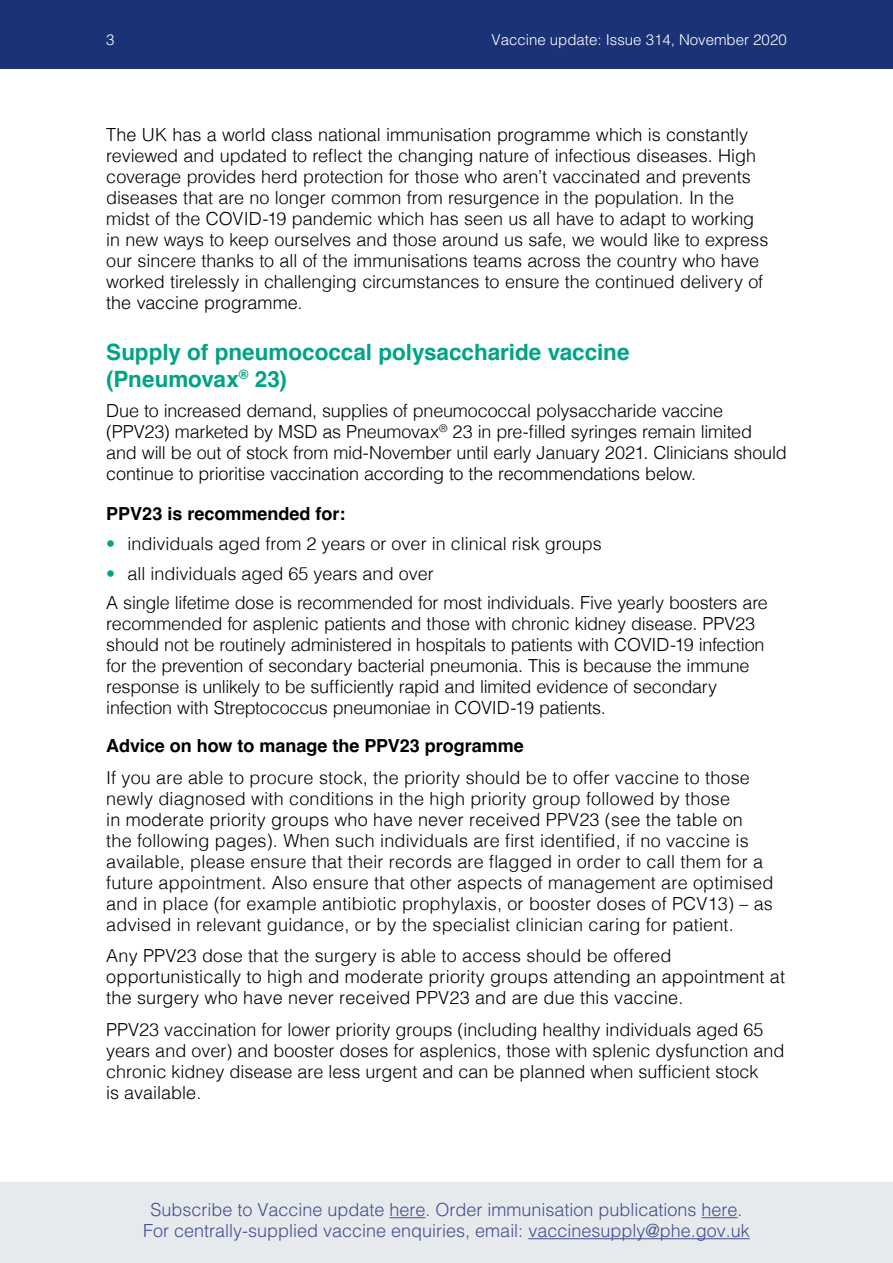
<style>
.page{position:relative;width:893px;height:1263px;background:#fff}
.page>*{position:absolute;margin:0;border:0;box-sizing:border-box;transform-origin:0 0}
.t1{font:22.5px/27px "Helvetica Bold 2";color:#00a385}
.body{font:300 18px/21px "Helvetica";color:#000}
.body-2{font:18px/21px "Helvetica Light 2";letter-spacing:.01em;color:#000}
.t2{font:18px/21px "Helvetica Light 2";color:#444f8d;text-align:center}
.body-3{font:700 18px "Helvetica";color:#000}
.t3{font:15px "Helvetica Light 2";color:#fff}
.s1{font-family:"Helvetica Light 2";font-weight:400}
.s2{font-family:"Helvetica";font-weight:700}
.s3{font-family:"Helvetica Light 2";font-weight:400;color:#00a385}
.s4{font-family:"Helvetica";font-weight:300}
</style>
<div class="page">
<div style="left:0;top:1182px;width:893px;height:81px;background:#e6eaed"></div>
<div style="left:0;top:0;width:893px;height:68px;background:#1b3276"></div>
<hr style="left:389px;top:1217px;width:36px;height:1px;background:#444f8d">
<hr style="left:702px;top:1217px;width:36px;height:1px;background:#444f8d">
<hr style="left:528px;top:1238px;width:222px;height:1px;background:#444f8d">
<p class="t3" style="left:106px;top:27px;width:10px">3</p>
<p class="t3" style="left:491px;top:27px;width:297px">Vaccine update: Issue 314, November 2020</p>
<p class="body" style="left:106px;top:122px;width:663px"><span class="s1">The UK has a world class national immunisation programme which is constantly </span>reviewed and updated to reflect the changing nature of infectious diseases. High coverage provides herd protection for those who aren’t vaccinated and prevents diseases that are no longer common from resurgence in the population. In the midst of the COVID-19 pandemic which has seen us all have to adapt to working in new ways to keep ourselves and those around us safe, we would like to express our sincere thanks to all of the immunisations teams across the country who have worked tirelessly in challenging circumstances to ensure the continued delivery of <span class="s1">the vaccine programme.</span></p>
<h2 class="t1" style="left:106px;top:338px;width:525px">Supply of pneumococcal polysaccharide vaccine <span class="s2">(Pneumovax</span><sup>®</sup> <span class="s2">23)</span></h2>
<p class="body" style="left:106px;top:398px;width:682px">Due to increased demand, supplies of pneumococcal polysaccharide vaccine (PPV23) marketed by MSD as Pneumovax<sup>®</sup> 23 in pre-filled syringes remain limited and will be out of stock from mid-November until early January 2021. Clinicians should <span class="s1">continue to prioritise vaccination according to the recommendations below.</span></p>
<h3 class="body-3" style="left:106px;top:499px;width:241px">PPV23 is recommended for:</h3>
<p class="body" style="left:106px;top:532px;width:497px"><span class="s3">•</span> individuals aged from 2 years or over in clinical risk groups</p>
<p class="body" style="left:106px;top:561px;width:329px"><span class="s3">•</span> all individuals aged 65 years and over</p>
<p class="body" style="left:106px;top:591px;width:663px">A single lifetime dose is recommended for most individuals. Five yearly boosters are recommended for asplenic patients and those with chronic kidney disease. PPV23 should not be routinely administered in hospitals to patients with COVID-19 infection for the prevention of secondary bacterial pneumonia. This is because the immune response is unlikely to be sufficiently rapid and limited evidence of secondary infection with Streptococcus pneumoniae in COVID-19 patients.</p>
<p class="body-3" style="left:106px;top:731px;width:419px">Advice on how to manage the PPV23 programme</p>
<p class="body" style="left:106px;top:765px;width:669px">If you are able to procure stock, the priority should be to offer vaccine to those newly diagnosed with conditions in the high priority group followed by those<br><span class="s1">in moderate priority groups who have never received PPV23 (see the table on<br></span>the following pages). When such individuals are first identified, if no vaccine is available, please ensure that their records are flagged in order to call them for a future appointment. Also ensure that other aspects of management are optimised and in place (for example antibiotic prophylaxis, or booster doses of PCV13) – as advised in relevant guidance, or by the specialist clinician caring for patient.</p>
<p class="body-2" style="left:106px;top:944px;width:680px"><span class="s4">Any PPV23 dose that the surgery is able to access should be offered </span>opportunistically to high and moderate priority groups attending an appointment at the surgery who have never received PPV23 and are due this vaccine.</p>
<p class="body" style="left:106px;top:1017px;width:680px">PPV23 vaccination for lower priority groups (including healthy individuals aged 65 years and over) and booster doses for asplenics, those with splenic dysfunction and chronic kidney disease are less urgent and can be planned when sufficient stock<br><span class="s1">is available.</span></p>
<p class="t2" style="left:143px;top:1198px;width:608px">Subscribe to Vaccine update here. Order immunisation publications here.<br>For centrally-supplied vaccine enquiries, email: vaccinesupply@phe.gov.uk</p>
</div>
